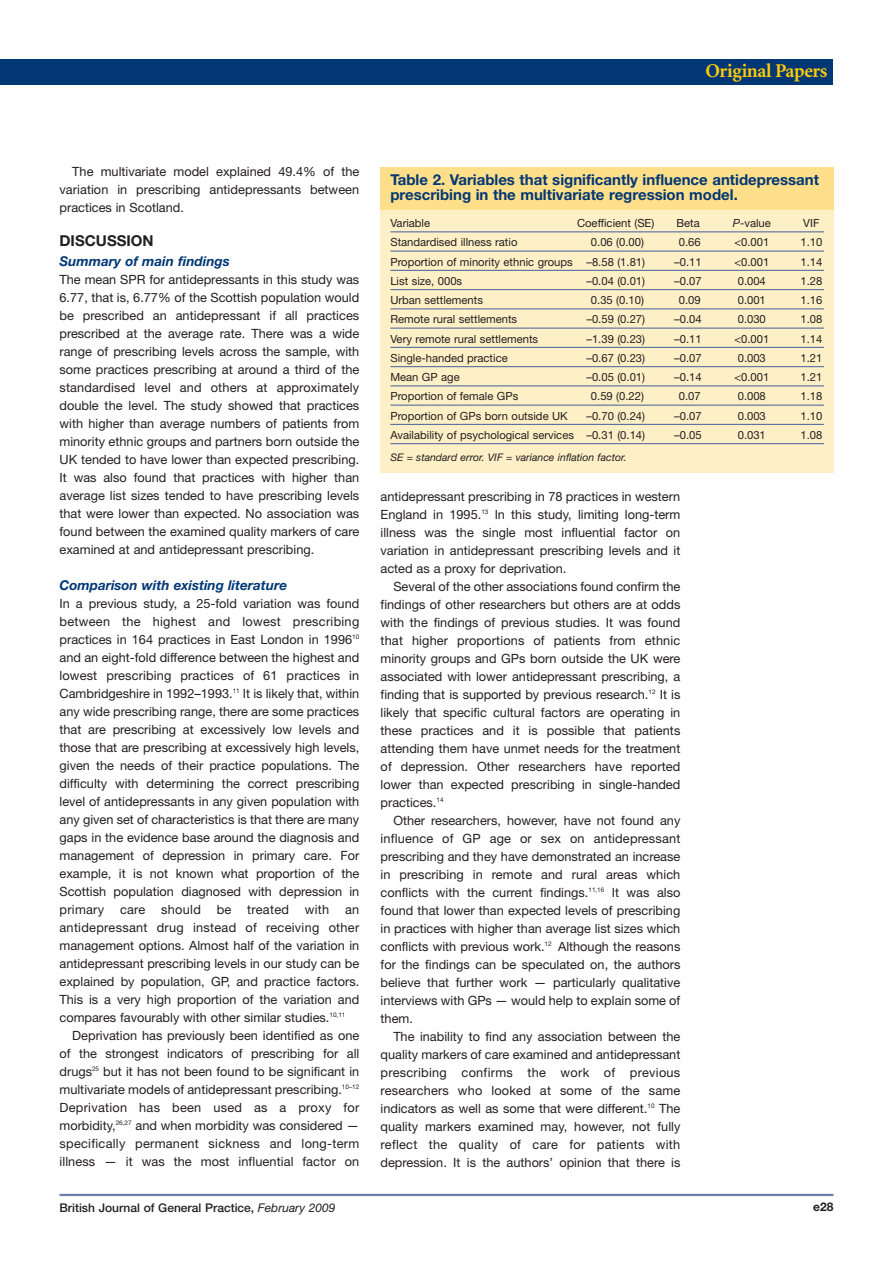
<style>
.page{position:relative;width:893px;height:1263px;background:#fff}
.page>*{position:absolute;margin:0;border:0;box-sizing:border-box;transform-origin:0 0}
.t1{font:700 19.5px "Minion";letter-spacing:-.02em;color:#feca0a}
.t2{font:700 15px/15px "Helvetica Neue";color:#013775}
.t3{font:700 15px "Helvetica Neue";color:#231f20}
.t4{font:italic 700 13.5px "Helvetica Neue";color:#013775}
.t5{font:12.75px/18px "Helvetica Neue";color:#231f20;text-align:justify}
.t6{font:500 12px "Helvetica Neue";color:#231f20}
.t7{font:700 12px "Helvetica Neue";color:#231f20}
.t8{font:11.25px "Helvetica Neue";color:#231f20}
.t9{font:italic 10.5px "Helvetica Neue";color:#231f20}
.s1{font-style:italic}
.s2{font-weight:400;font-style:italic}
</style>
<div class="page">
<div style="left:0;top:60px;width:833px;height:25px;background:#013775"></div>
<hr style="left:60px;top:1194px;width:773px;height:2px;background:#6e7fad">
<div style="left:380px;top:167px;width:454px;height:306px;background:#fef0c6"></div>
<hr style="left:390px;top:231px;width:434px;height:1px;background:#596ea1">
<hr style="left:390px;top:251px;width:434px;height:1px;background:#596ea1">
<hr style="left:390px;top:270px;width:434px;height:1px;background:#596ea1">
<hr style="left:390px;top:289px;width:434px;height:1px;background:#596ea1">
<hr style="left:390px;top:308px;width:434px;height:1px;background:#596ea1">
<hr style="left:390px;top:328px;width:434px;height:1px;background:#596ea1">
<hr style="left:390px;top:347px;width:434px;height:1px;background:#596ea1">
<hr style="left:390px;top:366px;width:434px;height:1px;background:#596ea1">
<hr style="left:390px;top:385px;width:434px;height:1px;background:#596ea1">
<hr style="left:390px;top:405px;width:434px;height:1px;background:#596ea1">
<hr style="left:390px;top:424px;width:434px;height:1px;background:#596ea1">
<hr style="left:390px;top:443px;width:434px;height:1px;background:#596ea1">
<div style="left:380px;top:167px;width:454px;height:42px;background:#ffdf89"></div>
<h1 class="t1" style="left:705px;top:63px;width:124px">Original Papers</h1>
<p class="t5" style="left:60px;top:164px;width:301px;text-indent:13px">The multivariate model explained 49.4% of the variation in prescribing antidepressants between practices in Scotland.</p>
<p class="t3" style="left:60px;top:236px;width:96px">DISCUSSION</p>
<p class="t4" style="left:60px;top:256px;width:172px">Summary of main findings</p>
<p class="t5" style="left:60px;top:272px;width:301px">The mean SPR for antidepressants in this study was 6.77, that is, 6.77% of the Scottish population would be prescribed an antidepressant if all practices prescribed at the average rate. There was a wide range of prescribing levels across the sample, with some practices prescribing at around a third of the standardised level and others at approximately double the level. The study showed that practices with higher than average numbers of patients from minority ethnic groups and partners born outside the UK tended to have lower than expected prescribing.<br>It was also found that practices with higher than average list sizes tended to have prescribing levels that were lower than expected. No association was found between the examined quality markers of care examined at and antidepressant prescribing.</p>
<p class="t4" style="left:60px;top:580px;width:229px">Comparison with existing literature</p>
<p class="t5" style="left:60px;top:596px;width:301px">In a previous study, a 25-fold variation was found between the highest and lowest prescribing practices in 164 practices in East London in 1996<sup>10 </sup>and an eight-fold difference between the highest and lowest prescribing practices of 61 practices in Cambridgeshire in 1992–1993.<sup>11</sup> It is likely that, within any wide prescribing range, there are some practices that are prescribing at excessively low levels and those that are prescribing at excessively high levels, given the needs of their practice populations. The difficulty with determining the correct prescribing level of antidepressants in any given population with any given set of characteristics is that there are many gaps in the evidence base around the diagnosis and management of depression in primary care. For example, it is not known what proportion of the Scottish population diagnosed with depression in primary care should be treated with an antidepressant drug instead of receiving other management options. Almost half of the variation in antidepressant prescribing levels in our study can be explained by population, GP, and practice factors.<br>This is a very high proportion of the variation and compares favourably with other similar studies.<sup>10,11</sup></p>
<p class="t5" style="left:60px;top:1028px;width:301px;text-indent:13px">Deprivation has previously been identified as one of the strongest indicators of prescribing for all drugs<sup>25</sup> but it has not been found to be significant in multivariate models of antidepressant prescribing.<sup>10–12<br></sup>Deprivation has been used as a proxy for morbidity,<sup>26,27</sup> and when morbidity was considered — specifically permanent sickness and long-term illness — it was the most influential factor on</p>
<p class="t2" style="left:390px;top:173px;width:430px">Table 2. Variables that significantly influence antidepressant prescribing in the multivariate regression model.</p>
<p class="t8" style="left:390px;top:219px;width:41px">Variable</p>
<p class="t8" style="left:577px;top:219px;width:79px">Coefficient (SE)</p>
<p class="t8" style="left:676px;top:219px;width:25px">Beta</p>
<p class="t8" style="left:733px;top:219px;width:40px"><span class="s1">P</span>-value</p>
<p class="t8" style="left:803px;top:219px;width:18px">VIF</p>
<p class="t8" style="left:390px;top:238px;width:129px">Standardised illness ratio</p>
<p class="t8" style="left:591px;top:238px;width:55px">0.06 (0.00)</p>
<p class="t8" style="left:679px;top:238px;width:23px">0.66</p>
<p class="t8" style="left:734px;top:238px;width:36px">&lt;0.001</p>
<p class="t8" style="left:800px;top:238px;width:23px">1.10</p>
<p class="t8" style="left:390px;top:257px;width:256px">Proportion of minority ethnic groups –8.58 (1.81)</p>
<p class="t8" style="left:674px;top:257px;width:29px">–0.11</p>
<p class="t8" style="left:734px;top:257px;width:36px">&lt;0.001</p>
<p class="t8" style="left:800px;top:257px;width:23px">1.14</p>
<p class="t8" style="left:390px;top:277px;width:73px">List size, 000s</p>
<p class="t8" style="left:586px;top:277px;width:60px">–0.04 (0.01)</p>
<p class="t8" style="left:674px;top:277px;width:29px">–0.07</p>
<p class="t8" style="left:738px;top:277px;width:30px">0.004</p>
<p class="t8" style="left:800px;top:277px;width:23px">1.28</p>
<p class="t8" style="left:390px;top:296px;width:94px">Urban settlements</p>
<p class="t8" style="left:591px;top:296px;width:55px">0.35 (0.10)</p>
<p class="t8" style="left:679px;top:296px;width:23px">0.09</p>
<p class="t8" style="left:738px;top:296px;width:30px">0.001</p>
<p class="t8" style="left:800px;top:296px;width:23px">1.16</p>
<p class="t8" style="left:390px;top:315px;width:128px">Remote rural settlements</p>
<p class="t8" style="left:586px;top:315px;width:60px">–0.59 (0.27)</p>
<p class="t8" style="left:674px;top:315px;width:29px">–0.04</p>
<p class="t8" style="left:738px;top:315px;width:30px">0.030</p>
<p class="t8" style="left:800px;top:315px;width:23px">1.08</p>
<p class="t8" style="left:390px;top:334px;width:149px">Very remote rural settlements</p>
<p class="t8" style="left:586px;top:334px;width:60px">–1.39 (0.23)</p>
<p class="t8" style="left:674px;top:334px;width:29px">–0.11</p>
<p class="t8" style="left:734px;top:334px;width:36px">&lt;0.001</p>
<p class="t8" style="left:800px;top:334px;width:23px">1.14</p>
<p class="t8" style="left:390px;top:354px;width:119px">Single-handed practice</p>
<p class="t8" style="left:586px;top:354px;width:60px">–0.67 (0.23)</p>
<p class="t8" style="left:674px;top:354px;width:29px">–0.07</p>
<p class="t8" style="left:738px;top:354px;width:30px">0.003</p>
<p class="t8" style="left:800px;top:354px;width:23px">1.21</p>
<p class="t8" style="left:390px;top:373px;width:71px">Mean GP age</p>
<p class="t8" style="left:586px;top:373px;width:60px">–0.05 (0.01)</p>
<p class="t8" style="left:674px;top:373px;width:29px">–0.14</p>
<p class="t8" style="left:734px;top:373px;width:36px">&lt;0.001</p>
<p class="t8" style="left:800px;top:373px;width:23px">1.21</p>
<p class="t8" style="left:390px;top:392px;width:130px">Proportion of female GPs</p>
<p class="t8" style="left:591px;top:392px;width:55px">0.59 (0.22)</p>
<p class="t8" style="left:679px;top:392px;width:23px">0.07</p>
<p class="t8" style="left:738px;top:392px;width:30px">0.008</p>
<p class="t8" style="left:800px;top:392px;width:23px">1.18</p>
<p class="t8" style="left:390px;top:412px;width:179px">Proportion of GPs born outside UK</p>
<p class="t8" style="left:586px;top:412px;width:60px">–0.70 (0.24)</p>
<p class="t8" style="left:674px;top:412px;width:29px">–0.07</p>
<p class="t8" style="left:738px;top:412px;width:30px">0.003</p>
<p class="t8" style="left:800px;top:412px;width:23px">1.10</p>
<p class="t8" style="left:390px;top:431px;width:256px">Availability of psychological services –0.31 (0.14)</p>
<p class="t8" style="left:674px;top:431px;width:29px">–0.05</p>
<p class="t8" style="left:738px;top:431px;width:30px">0.031</p>
<p class="t8" style="left:800px;top:431px;width:23px">1.08</p>
<p class="t9" style="left:390px;top:453px;width:238px">SE = standard error. VIF = variance inflation factor.</p>
<p class="t5" style="left:381px;top:488px;width:301px">antidepressant prescribing in 78 practices in western England in 1995.<sup>13</sup> In this study, limiting long-term illness was the single most influential factor on variation in antidepressant prescribing levels and it acted as a proxy for deprivation.</p>
<p class="t5" style="left:381px;top:578px;width:301px;text-indent:13px">Several of the other associations found confirm the findings of other researchers but others are at odds with the findings of previous studies. It was found that higher proportions of patients from ethnic minority groups and GPs born outside the UK were associated with lower antidepressant prescribing, a finding that is supported by previous research.<sup>12</sup> It is likely that specific cultural factors are operating in these practices and it is possible that patients attending them have unmet needs for the treatment of depression. Other researchers have reported lower than expected prescribing in single-handed practices.<sup>14</sup></p>
<p class="t5" style="left:381px;top:812px;width:301px;text-indent:13px">Other researchers, however, have not found any influence of GP age or sex on antidepressant prescribing and they have demonstrated an increase in prescribing in remote and rural areas which conflicts with the current findings.<sup>11,16</sup> It was also found that lower than expected levels of prescribing in practices with higher than average list sizes which conflicts with previous work.<sup>12</sup> Although the reasons for the findings can be speculated on, the authors believe that further work — particularly qualitative interviews with GPs — would help to explain some of them.</p>
<p class="t5" style="left:381px;top:1028px;width:301px;text-indent:13px">The inability to find any association between the quality markers of care examined and antidepressant prescribing confirms the work of previous researchers who looked at some of the same indicators as well as some that were different.<sup>10</sup> The quality markers examined may, however, not fully reflect the quality of care for patients with depression. It is the authors’ opinion that there is</p>
<p class="t6" style="left:60px;top:1203px;width:278px">British Journal of General Practice, <span class="s2">February 2009</span></p>
<p class="t7" style="left:813px;top:1202px;width:22px">e28</p>
</div>
